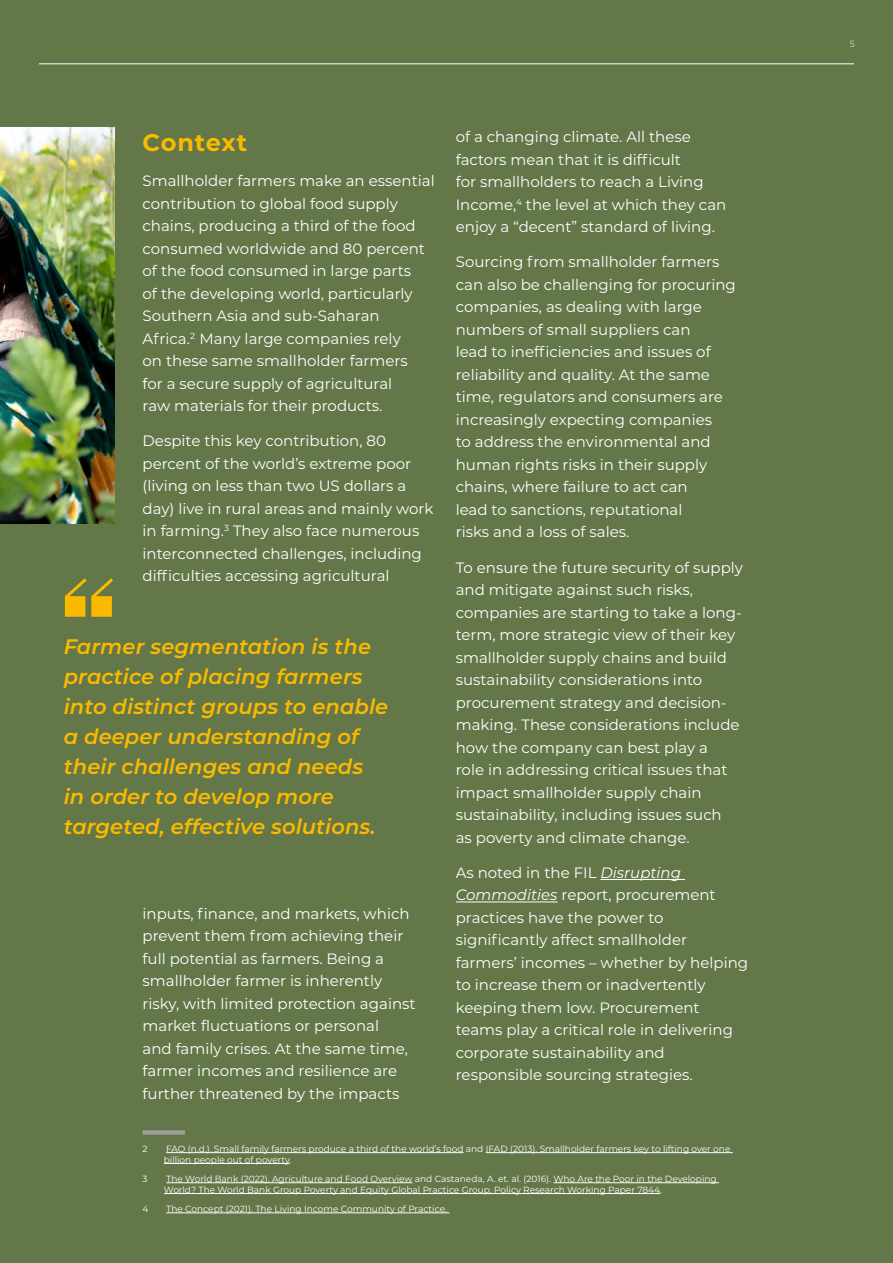
<style>
.page{position:relative;width:893px;height:1263px;background:#637748}
.page>*{position:absolute;margin:0;border:0;box-sizing:border-box;transform-origin:0 0}
.t1{font:700 24px "Montserrat";letter-spacing:.03em;color:#fbba00}
.t2{font:italic 600 21px/30px "Montserrat";letter-spacing:.005em;color:#fbba00}
.t3{font:15px/22.5px "Montserrat";color:#fff}
.t4{font:9px/10.8px "Montserrat";color:#fff}
.t5{font:300 9px "Montserrat";color:#fff}
.s1{font-style:italic}
</style>
<div class="page">
<hr style="left:39px;top:63px;width:815px;height:1px;background:#fff">
<div style="left:143px;top:1130px;width:42px;height:5px;background:#9d9d9c"></div>
<hr style="left:166px;top:1152px;width:297px;height:1px;background:#fff">
<hr style="left:486px;top:1152px;width:247px;height:1px;background:#fff">
<hr style="left:164px;top:1163px;width:126px;height:1px;background:#fff">
<hr style="left:166px;top:1182px;width:246px;height:1px;background:#fff">
<hr style="left:553px;top:1182px;width:166px;height:1px;background:#fff">
<hr style="left:164px;top:1193px;width:496px;height:1px;background:#fff">
<hr style="left:166px;top:1212px;width:283px;height:1px;background:#fff">
<hr style="left:600px;top:879px;width:85px;height:1px;background:#fff">
<hr style="left:456px;top:901px;width:102px;height:1px;background:#fff">
<img style="left:0;top:128px;width:115px;height:395px">
<svg style="left:65px;top:578px;width:48px;height:39px"></svg>
<h1 class="t1" style="left:143px;top:125px;width:106px">Context</h1>
<p class="t3" style="left:143px;top:169px;width:294px">Smallholder farmers make an essential contribution to global food supply chains, producing a third of the food consumed worldwide and 80 percent of the food consumed in large parts<br>of the developing world, particularly Southern Asia and sub-Saharan Africa.<sup>2</sup> Many large companies rely<br>on these same smallholder farmers<br>for a secure supply of agricultural<br>raw materials for their products.</p>
<p class="t3" style="left:143px;top:429px;width:292px">Despite this key contribution, 80 percent of the world’s extreme poor (living on less than two US dollars a day) live in rural areas and mainly work in farming.<sup>3</sup> They also face numerous interconnected challenges, including difficulties accessing agricultural</p>
<h2 class="t2" style="left:64px;top:630px;width:326px">Farmer segmentation is the practice of placing farmers into distinct groups to enable a deeper understanding of their challenges and needs in order to develop more targeted, effective solutions.</h2>
<p class="t3" style="left:143px;top:902px;width:275px">inputs, finance, and markets, which prevent them from achieving their full potential as farmers. Being a smallholder farmer is inherently risky, with limited protection against market fluctuations or personal<br>and family crises. At the same time, farmer incomes and resilience are further threatened by the impacts</p>
<p class="t3" style="left:456px;top:125px;width:272px">of a changing climate. All these factors mean that it is difficult<br>for smallholders to reach a Living Income,<sup>4</sup> the level at which they can enjoy a “decent” standard of living.</p>
<p class="t3" style="left:456px;top:250px;width:282px">Sourcing from smallholder farmers can also be challenging for procuring companies, as dealing with large numbers of small suppliers can<br>lead to inefficiencies and issues of reliability and quality. At the same time, regulators and consumers are increasingly expecting companies<br>to address the environmental and human rights risks in their supply chains, where failure to act can<br>lead to sanctions, reputational<br>risks and a loss of sales.</p>
<p class="t3" style="left:456px;top:555px;width:289px">To ensure the future security of supply and mitigate against such risks, companies are starting to take a long&shy;term, more strategic view of their key smallholder supply chains and build sustainability considerations into procurement strategy and decision&shy;making. These considerations include how the company can best play a<br>role in addressing critical issues that impact smallholder supply chain sustainability, including issues such<br>as poverty and climate change.</p>
<p class="t3" style="left:456px;top:861px;width:294px">As noted in the FIL <span class="s1">Disrupting Commodities</span> report, procurement practices have the power to significantly affect smallholder farmers’ incomes – whether by helping to increase them or inadvertently keeping them low. Procurement teams play a critical role in delivering corporate sustainability and responsible sourcing strategies.</p>
<p class="t4" style="left:143px;top:1143px;width:7px">2</p>
<p class="t4" style="left:164px;top:1143px;width:568px">FAO (n.d.). Small family farmers produce a third of the world’s food and IFAD (2013). Smallholder farmers key to lifting over one billion people out of poverty.</p>
<p class="t4" style="left:143px;top:1173px;width:7px">3</p>
<p class="t4" style="left:164px;top:1173px;width:554px">The World Bank (2022). Agriculture and Food Overview and Castaneda, A. et. al. (2016). Who Are the Poor in the Developing<br>World? The World Bank Group Poverty and Equity Global Practice Group, Policy Research Working Paper 7844.</p>
<p class="t4" style="left:143px;top:1203px;width:7px">4</p>
<p class="t4" style="left:166px;top:1203px;width:282px">The Concept (2021). The Living Income Community of Practice.</p>
<p class="t5" style="left:850px;top:38px;width:7px">5</p>
</div>
